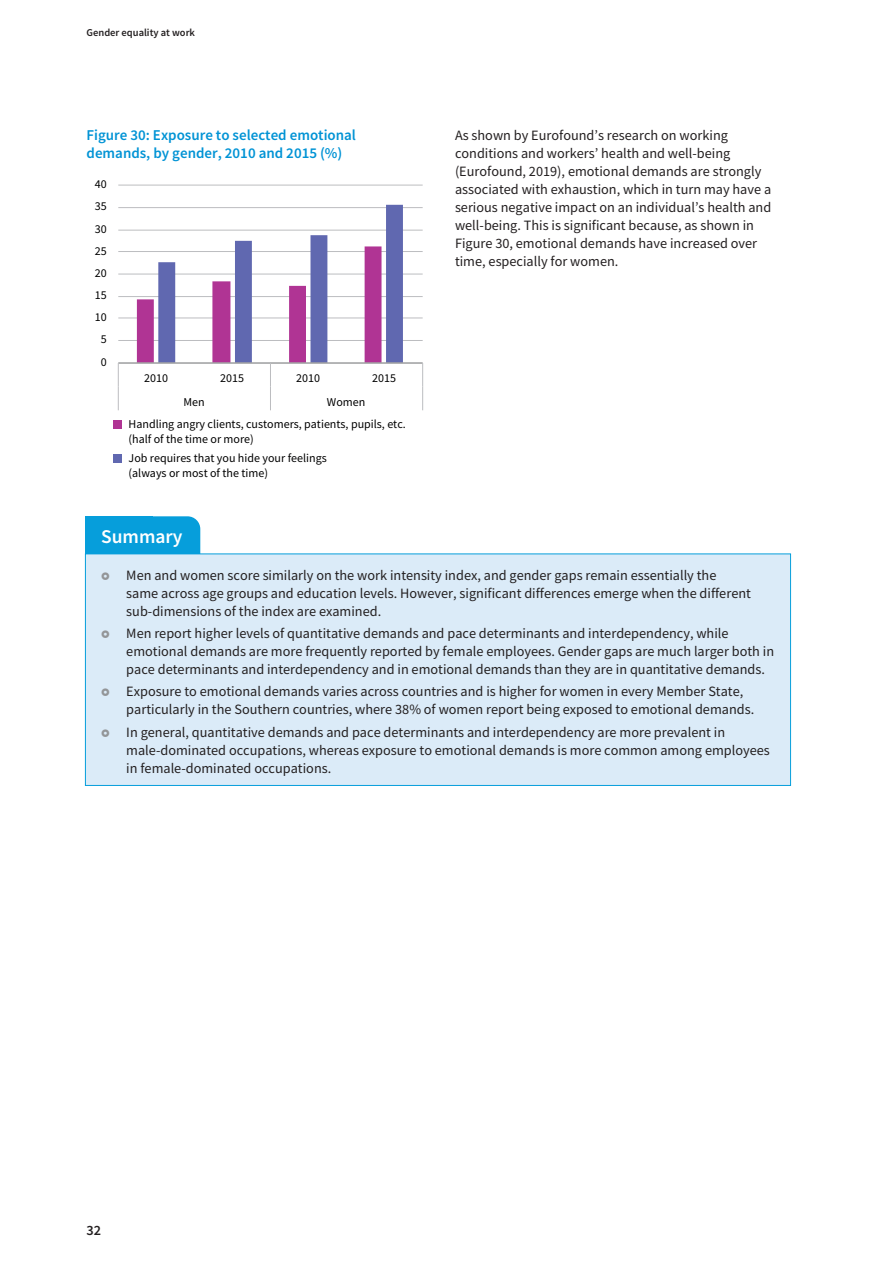
<style>
.page{position:relative;width:893px;height:1263px;background:#fff}
.page>*{position:absolute;margin:0;border:0;box-sizing:border-box;transform-origin:0 0}
.t1{font:600 19.5px "Source Sans Pro";color:#fff}
.t2{font:600 15px/18px "Source Sans Pro";color:#0093d5}
.t3{font:14.25px/18px "Source Sans Pro";color:#231f20}
.t4{font:600 14.25px "Source Sans Pro";color:#231f20}
.t5{font:12px/21.9px "Source Sans Pro";color:#000001}
.t6{font:600 10.5px "Source Sans Pro";color:#231f20}
</style>
<div class="page">
<hr style="left:118px;top:185px;width:305px;height:1px;background:#bcbdc0">
<hr style="left:118px;top:207px;width:305px;height:1px;background:#bcbdc0">
<hr style="left:118px;top:230px;width:305px;height:1px;background:#bcbdc0">
<hr style="left:118px;top:251px;width:305px;height:1px;background:#bcbdc0">
<hr style="left:118px;top:274px;width:305px;height:1px;background:#bcbdc0">
<hr style="left:118px;top:296px;width:305px;height:1px;background:#bcbdc0">
<hr style="left:118px;top:318px;width:305px;height:1px;background:#bcbdc0">
<hr style="left:118px;top:340px;width:305px;height:1px;background:#bcbdc0">
<hr style="left:118px;top:363px;width:305px;height:1px;background:#6c6d70">
<svg style="left:422px;top:363px;width:1px;height:47px"></svg>
<svg style="left:137px;top:205px;width:266px;height:205px"></svg>
<svg style="left:118px;top:363px;width:1px;height:47px"></svg>
<div style="left:113px;top:420px;width:9px;height:9px;background:#b03494"></div>
<div style="left:113px;top:454px;width:9px;height:9px;background:#6068b0"></div>
<div style="left:85px;top:516px;width:115px;height:61px;background:#069edb;border-radius:13px"></div>
<div style="left:85px;top:516px;width:67px;height:61px;background:#069edb"></div>
<div style="left:86px;top:554px;width:704px;height:231px;background:#dbebf8"></div>
<div style="left:85px;top:553px;width:706px;height:233px;border:1px solid #069edb"></div>
<p class="t6" style="left:87px;top:28px;width:110px">Gender equality at work</p>
<p class="t2" style="left:87px;top:128px;width:271px">Figure 30: Exposure to selected emotional demands, by gender, 2010 and 2015 (%)</p>
<p class="t5" style="left:95px;top:174px;width:13px">40</p>
<p class="t5" style="left:95px;top:196px;width:13px">35</p>
<p class="t5" style="left:95px;top:219px;width:13px">30</p>
<p class="t5" style="left:95px;top:241px;width:13px">25</p>
<p class="t5" style="left:95px;top:263px;width:13px">20</p>
<p class="t5" style="left:95px;top:285px;width:13px">15</p>
<p class="t5" style="left:95px;top:307px;width:13px">10</p>
<p class="t5" style="left:101px;top:330px;width:7px">5</p>
<p class="t5" style="left:101px;top:352px;width:7px">0</p>
<p class="t5" style="left:144px;top:368px;width:25px">2010</p>
<p class="t5" style="left:220px;top:368px;width:25px">2015</p>
<p class="t5" style="left:296px;top:368px;width:25px">2010</p>
<p class="t5" style="left:372px;top:368px;width:25px">2015</p>
<p class="t5" style="left:184px;top:392px;width:23px">Men</p>
<p class="t5" style="left:129px;top:392px;width:279px;text-indent:198px">Women<br>Handling angry clients, customers, patients, pupils, etc.</p>
<p class="t5" style="left:129px;top:431px;width:200px;line-height:18.9px">(half of the time or more)<br>Job requires that you hide your feelings</p>
<p class="t5" style="left:129px;top:463px;width:141px">(always or most of the time)</p>
<p class="t1" style="left:101px;top:529px;width:83px">Summary</p>
<p class="t3" style="left:455px;top:127px;width:318px">As shown by Eurofound’s research on working conditions and workers’ health and well-being (Eurofound, 2019), emotional demands are strongly associated with exhaustion, which in turn may have a serious negative impact on an individual’s health and well-being. This is significant because, as shown in Figure 30, emotional demands have increased over time, especially for women.</p>
<p class="t3" style="left:126px;top:567px;width:626px">Men and women score similarly on the work intensity index, and gender gaps remain essentially the same across age groups and education levels. However, significant differences emerge when the different sub-dimensions of the index are examined.</p>
<p class="t3" style="left:126px;top:626px;width:649px">Men report higher levels of quantitative demands and pace determinants and interdependency, while emotional demands are more frequently reported by female employees. Gender gaps are much larger both in pace determinants and interdependency and in emotional demands than they are in quantitative demands.</p>
<p class="t3" style="left:126px;top:684px;width:629px">Exposure to emotional demands varies across countries and is higher for women in every Member State, particularly in the Southern countries, where 38% of women report being exposed to emotional demands.</p>
<p class="t3" style="left:126px;top:724px;width:645px">In general, quantitative demands and pace determinants and interdependency are more prevalent in male-dominated occupations, whereas exposure to emotional demands is more common among employees in female-dominated occupations.</p>
<p class="t4" style="left:87px;top:1225px;width:16px">32</p>
</div>
